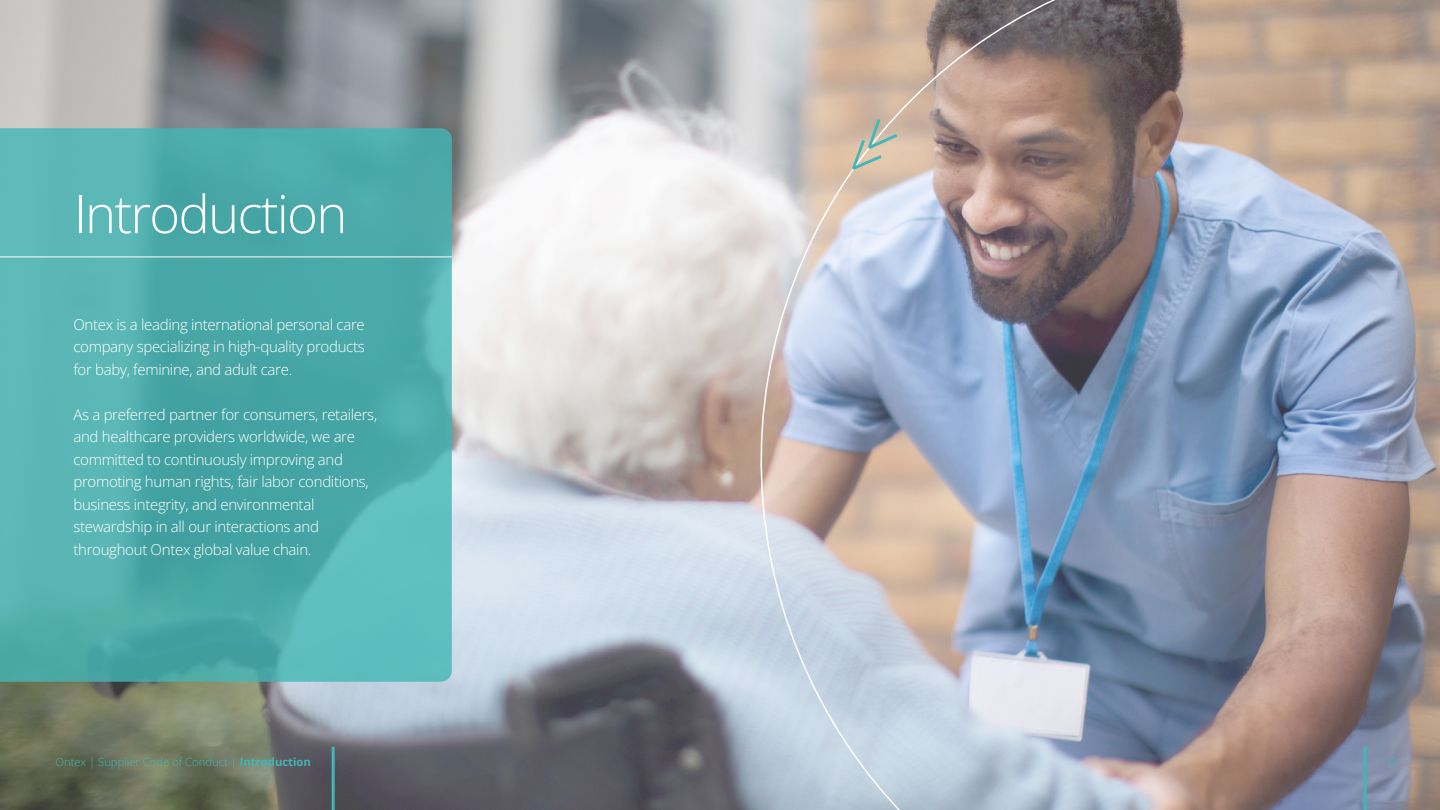
<style>
.page{position:relative;width:1440px;height:810px;background:#fff}
.page>*{position:absolute;margin:0;border:0;box-sizing:border-box;transform-origin:0 0}
.t1{font:300 52.5px "Open Sans";letter-spacing:-.03em;color:#fff}
.t2{font:300 15px/22.5px "Open Sans";letter-spacing:-.02em;color:#fff;text-align:justify}
.t3{font:300 15px "Open Sans";color:#42b7b6}
.t4{font:300 11.25px "Open Sans";color:#42b7b6}
.s1{font-weight:700}
</style>
<div class="page">
<img style="left:0;top:0;width:718px;height:810px">
<img style="left:718px;top:0;width:722px;height:810px">
<svg style="left:852px;top:119px;width:45px;height:51px;background:#c4bfad"></svg>
<hr style="left:332px;top:747px;width:3px;height:63px;background:#42b7b6">
<hr style="left:1364px;top:746px;width:3px;height:64px;background:#42b7b6">
<svg style="left:0;top:128px;width:452px;height:554px;background:#50aead"></svg>
<hr style="left:0;top:257px;width:452px;height:1px;background:#fff">
<h1 class="t1" style="left:73px;top:178px;width:275px">Introduction</h1>
<p class="t2" style="left:73px;top:313px;width:293px">Ontex is a leading international personal care company specializing in high-quality products for baby, feminine, and adult care.</p>
<p class="t2" style="left:73px;top:403px;width:305px;text-align:left">As a preferred partner for consumers, retailers, and healthcare providers worldwide, we are committed to continuously improving and promoting human rights, fair labor conditions, business integrity, and environmental stewardship in all our interactions and throughout Ontex global value chain.</p>
<p class="t4" style="left:56px;top:754px;width:257px">Ontex | Supplier Code of Conduct | <span class="s1">Introduction</span></p>
<p class="t3" style="left:1388px;top:751px;width:10px">4</p>
</div>
